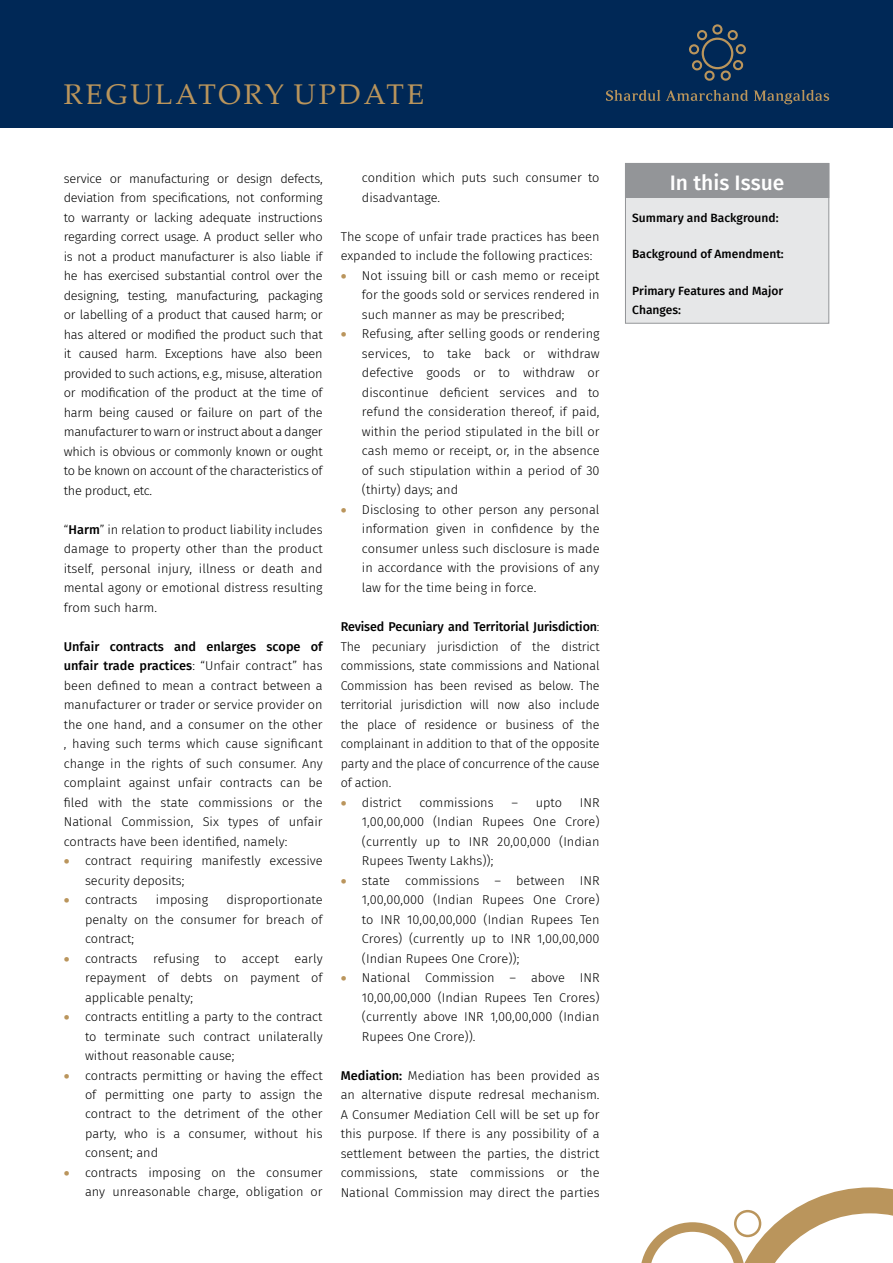
<style>
.page{position:relative;width:893px;height:1263px;background:#fff}
.page>*{position:absolute;margin:0;border:0;box-sizing:border-box;transform-origin:0 0}
.t1{font:28.5px "Palatino Linotype";letter-spacing:.095em;color:#ba955c}
.t2{font:500 21px "Fira Sans";color:#fff}
.t3{font:300 12.75px/19.5px "Fira Sans";color:#000;text-align:justify}
.t4{font:500 12px/19.5px "Fira Sans";color:#000}
.s1{font-weight:500}
.s2{color:#ba955c}
</style>
<div class="page">
<svg style="left:641px;top:1187px;width:252px;height:76px"></svg>
<div style="left:0;top:0;width:893px;height:128px;background:#002856"></div>
<svg style="left:606px;top:90px;width:54px;height:11px"></svg>
<svg style="left:666px;top:90px;width:82px;height:11px"></svg>
<svg style="left:754px;top:90px;width:75px;height:14px"></svg>
<svg style="left:689px;top:24px;width:57px;height:57px"></svg>
<div style="left:625px;top:163px;width:204px;height:160px;background:#e6e7e8"></div>
<div style="left:625px;top:163px;width:204px;height:161px;border:1px solid #939598"></div>
<div style="left:625px;top:163px;width:204px;height:34px;background:#939598"></div>
<div style="left:625px;top:163px;width:204px;height:35px;border:1px solid #939598"></div>
<h1 class="t1" style="left:64px;top:74px;width:362px">REGULATORY UPDATE</h1>
<p class="t3" style="left:64px;top:168px;width:260px">service or manufacturing or design defects, deviation from specifications, not conforming to warranty or lacking adequate instructions regarding correct usage. A product seller who is not a product manufacturer is also liable if he has exercised substantial control over the designing, testing, manufacturing, packaging or labelling of a product that caused harm; or has altered or modified the product such that it caused harm. Exceptions have also been provided to such actions, e.g., misuse, alteration or modification of the product at the time of harm being caused or failure on part of the manufacturer to warn or instruct about a danger which is obvious or commonly known or ought to be known on account of the characteristics of the product, etc.</p>
<p class="t3" style="left:64px;top:519px;width:260px">“<span class="s1">Harm</span>” in relation to product liability includes damage to property other than the product itself, personal injury, illness or death and mental agony or emotional distress resulting from such harm.</p>
<p class="t3" style="left:64px;top:636px;width:260px"><span class="s1">Unfair contracts and enlarges scope of unfair trade practices</span>: “Unfair contract” has been defined to mean a contract between a manufacturer or trader or service provider on the one hand, and a consumer on the other , having such terms which cause significant change in the rights of such consumer. Any complaint against unfair contracts can be filed with the state commissions or the National Commission, Six types of unfair contracts have been identified, namely:</p>
<p class="t3" style="left:85px;top:851px;width:239px;text-indent:-21px"><span class="s2">•</span> contract requiring manifestly excessive security deposits;</p>
<p class="t3" style="left:64px;top:890px;width:75px"><span class="s2">•</span> contracts</p>
<p class="t3" style="left:156px;top:890px;width:54px">imposing</p>
<p class="t3" style="left:85px;top:890px;width:239px;text-indent:141px">disproportionate penalty on the consumer for breach of contract;</p>
<p class="t3" style="left:85px;top:948px;width:239px;text-indent:-21px"><span class="s2">•</span> contracts refusing to accept early repayment of debts on payment of applicable penalty;</p>
<p class="t3" style="left:85px;top:1007px;width:239px;text-indent:-21px"><span class="s2">•</span> contracts entitling a party to the contract to terminate such contract unilaterally without reasonable cause;</p>
<p class="t3" style="left:85px;top:1065px;width:239px;text-indent:-21px"><span class="s2">•</span> contracts permitting or having the effect of permitting one party to assign the contract to the detriment of the other party, who is a consumer, without his consent; and</p>
<p class="t3" style="left:64px;top:1163px;width:260px;text-align:right"><span class="s2">•</span> contracts imposing on the consumer any unreasonable charge, obligation or</p>
<p class="t3" style="left:362px;top:168px;width:239px">condition which puts such consumer to disadvantage.</p>
<p class="t3" style="left:341px;top:227px;width:260px">The scope of unfair trade practices has been expanded to include the following practices:</p>
<p class="t3" style="left:362px;top:266px;width:239px;text-indent:-21px"><span class="s2">•</span> Not issuing bill or cash memo or receipt for the goods sold or services rendered in such manner as may be prescribed;</p>
<p class="t3" style="left:362px;top:324px;width:239px;text-indent:-21px"><span class="s2">•</span> Refusing, after selling goods or rendering services, to take back or withdraw defective goods or to withdraw or discontinue deficient services and to refund the consideration thereof, if paid, within the period stipulated in the bill or cash memo or receipt, or, in the absence of such stipulation within a period of 30 (thirty) days; and</p>
<p class="t3" style="left:362px;top:499px;width:239px;text-indent:-21px"><span class="s2">•</span> Disclosing to other person any personal information given in confidence by the consumer unless such disclosure is made in accordance with the provisions of any law for the time being in force.</p>
<p class="t3" style="left:341px;top:617px;width:260px"><span class="s1">Revised Pecuniary and Territorial Jurisdiction</span>:<br>The pecuniary jurisdiction of the district commissions, state commissions and National Commission has been revised as below. The territorial jurisdiction will now also include the place of residence or business of the complainant in addition to that of the opposite party and the place of concurrence of the cause of action.</p>
<p class="t3" style="left:341px;top:792px;width:62px"><span class="s2">•</span> district</p>
<p class="t3" style="left:419px;top:792px;width:76px">commissions</p>
<p class="t3" style="left:511px;top:792px;width:52px">– upto</p>
<p class="t3" style="left:362px;top:792px;width:239px;text-indent:218px">INR 1,00,00,000 (Indian Rupees One Crore) (currently up to INR 20,00,000 (Indian Rupees Twenty Lakhs));</p>
<p class="t3" style="left:362px;top:870px;width:239px;text-indent:-21px"><span class="s2">•</span> state commissions – between INR 1,00,00,000 (Indian Rupees One Crore) to INR 10,00,00,000 (Indian Rupees Ten Crores) (currently up to INR 1,00,00,000 (Indian Rupees One Crore));</p>
<p class="t3" style="left:362px;top:968px;width:239px;text-indent:-21px"><span class="s2">•</span> National Commission – above INR 10,00,00,000 (Indian Rupees Ten Crores) (currently above INR 1,00,00,000 (Indian Rupees One Crore)).</p>
<p class="t3" style="left:341px;top:1065px;width:260px"><span class="s1">Mediation:</span> Mediation has been provided as an alternative dispute redresal mechanism.<br>A Consumer Mediation Cell will be set up for this purpose. If there is any possibility of a settlement between the parties, the district commissions, state commissions or the National Commission may direct the parties</p>
<h2 class="t2" style="left:670px;top:166px;width:116px">In this Issue</h2>
<p class="t4" style="left:632px;top:207px;width:148px">Summary and Background:</p>
<p class="t4" style="left:632px;top:244px;width:153px">Background of Amendment:</p>
<p class="t4" style="left:632px;top:280px;width:153px">Primary Features and Major<br>Changes:</p>
</div>
